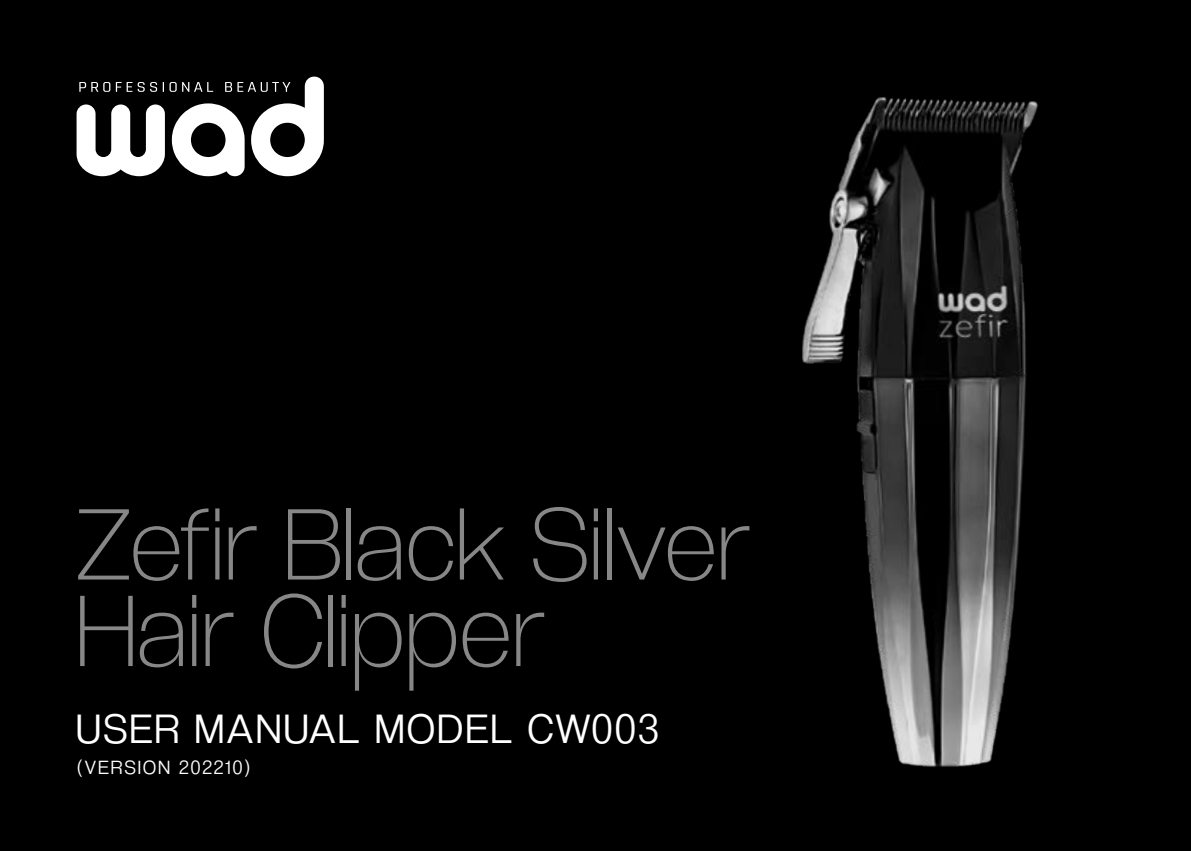
<style>
.page{position:relative;width:1191px;height:851px;background:#fff}
.page>*{position:absolute;margin:0;border:0;box-sizing:border-box;transform-origin:0 0}
.t1{font:105.6px/86.4px "Coolvetica El";letter-spacing:.01em;color:#878787}
.t2{font:42.6px "Coolvetica Lt";letter-spacing:.07em;color:#fff}
.t3{font:20.1px "Coolvetica Lt";letter-spacing:.12em;color:#fff}
</style>
<div class="page">
<div style="left:0;top:0;width:1191px;height:850px;background:#000"></div>
<img style="left:802px;top:97px;width:236px;height:670px">
<svg style="left:77px;top:76px;width:247px;height:100px"></svg>
<p class="t1" style="left:77px;top:500px;width:676px">Zefir Black Silver<br>Hair Clipper</p>
<p class="t2" style="left:77px;top:703px;width:583px">USER MANUAL MODEL CW003</p>
<p class="t3" style="left:77px;top:755px;width:175px">(VERSION 202210)</p>
</div>
